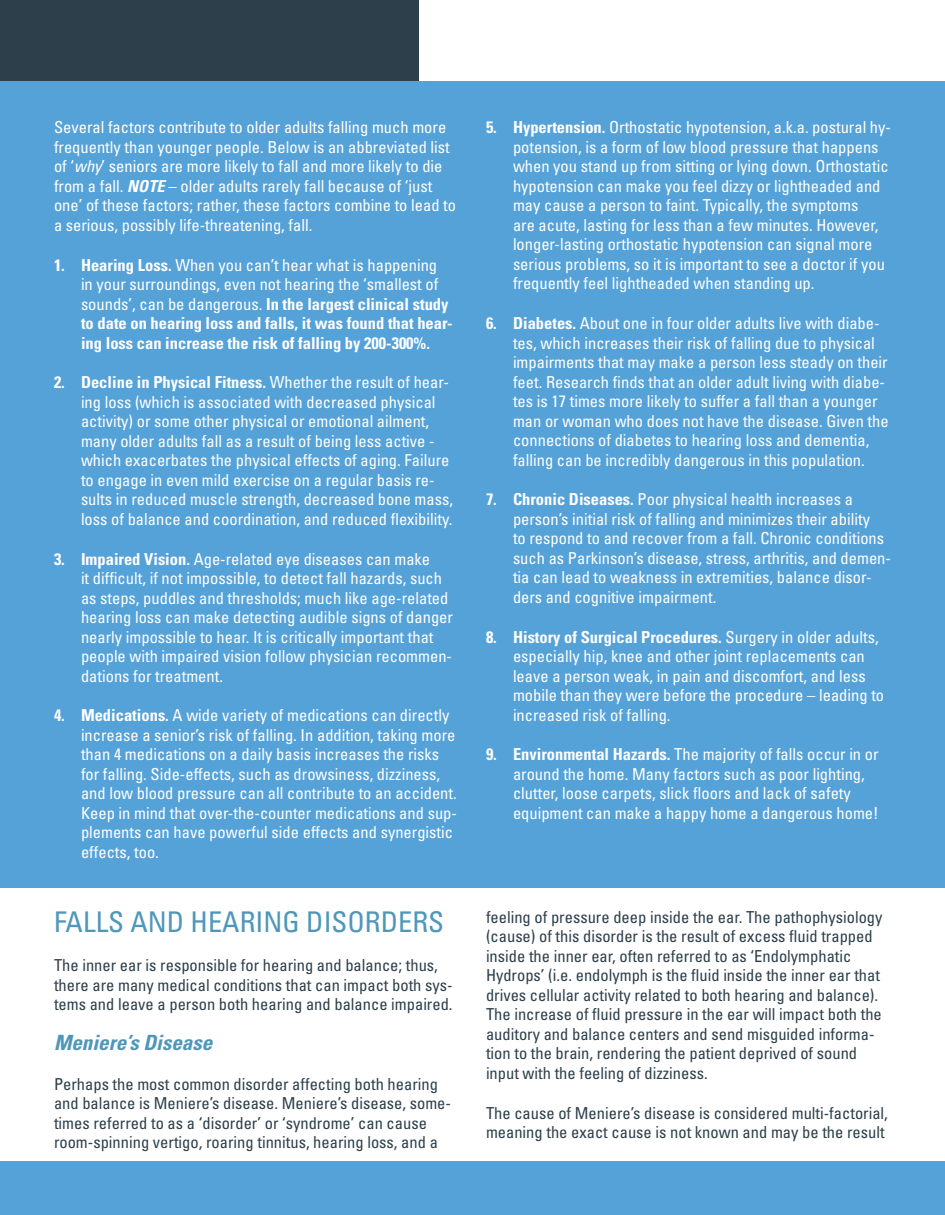
<style>
.page{position:relative;width:945px;height:1215px;background:#fff}
.page>*{position:absolute;margin:0;border:0;box-sizing:border-box;transform-origin:0 0}
.t1{font:condensed 28.5px "Univers LT Std";color:#4f97b9}
.t2{font:italic 700 condensed 21px "Univers LT Std";color:#4f97b9}
.t3{font:condensed 16.5px/19.5px "Univers LT Std";color:#fff}
.t4{font:condensed 16.5px/19.5px "Univers LT Std";color:#2c3f4b}
.t5{font:700 condensed 16.5px/19.5px "Univers LT Std";color:#fff}
.s1{font-style:italic}
.s2{font-weight:700;font-style:italic}
.s3{font-weight:400}
.s4{font-weight:700}
</style>
<div class="page">
<div style="left:0;top:0;width:418px;height:91px;background:#2c3f4b"></div>
<div style="left:0;top:81px;width:944px;height:806px;background:#55a2d9"></div>
<div style="left:0;top:1161px;width:945px;height:54px;background:#55a2d9"></div>
<p class="t3" style="left:54px;top:118px;width:404px">Several factors contribute to older adults falling much more frequently than younger people. Below is an abbreviated list of ‘<span class="s1">why</span>’ seniors are more likely to fall and more likely to die from a fall. <span class="s2">NOTE</span> – older adults rarely fall because of ‘just one’ of these factors; rather, these factors combine to lead to a serious, possibly life-threatening, fall.</p>
<p class="t5" style="left:81px;top:255px;width:373px;text-indent:-27px">1. Hearing Loss. <span class="s3">When you can’t hear what is happening in your surroundings, even not hearing the ‘smallest of sounds’, can be dangerous.</span> In the largest clinical study to date on hearing loss and falls, it was found that hear&shy;ing loss can increase the risk of falling by 200-300%.</p>
<p class="t3" style="left:81px;top:372px;width:374px;text-indent:-27px"><span class="s4">2. Decline in Physical Fitness.</span> Whether the result of hear&shy;ing loss (which is associated with decreased physical activity) or some other physical or emotional ailment, many older adults fall as a result of being less active - which exacerbates the physical effects of aging. Failure to engage in even mild exercise on a regular basis re&shy;sults in reduced muscle strength, decreased bone mass, loss of balance and coordination, and reduced flexibility.</p>
<p class="t3" style="left:81px;top:549px;width:374px;text-indent:-27px"><span class="s4">3. Impaired Vision.</span> Age-related eye diseases can make<br>it difficult, if not impossible, to detect fall hazards, such as steps, puddles and thresholds; much like age-related hearing loss can make detecting audible signs of danger nearly impossible to hear. It is critically important that people with impaired vision follow physician recommen&shy;dations for treatment.</p>
<p class="t3" style="left:81px;top:705px;width:378px;text-indent:-27px"><span class="s4">4. Medications.</span> A wide variety of medications can directly increase a senior’s risk of falling. In addition, taking more than 4 medications on a daily basis increases the risks for falling. Side-effects, such as drowsiness, dizziness, and low blood pressure can all contribute to an accident.<br>Keep in mind that over-the-counter medications and sup&shy;plements can have powerful side effects and synergistic effects, too.</p>
<p class="t1" style="left:54px;top:903px;width:392px">FALLS AND HEARING DISORDERS</p>
<p class="t4" style="left:54px;top:955px;width:400px">The inner ear is responsible for hearing and balance; thus, there are many medical conditions that can impact both sys&shy;tems and leave a person both hearing and balance impaired.</p>
<p class="t2" style="left:54px;top:1030px;width:160px">Meniere’s Disease</p>
<p class="t4" style="left:54px;top:1074px;width:399px">Perhaps the most common disorder affecting both hearing and balance is Meniere’s disease. Meniere’s disease, some&shy;times referred to as a ‘disorder’ or ‘syndrome’ can cause room-spinning vertigo, roaring tinnitus, hearing loss, and a</p>
<p class="t3" style="left:513px;top:118px;width:380px;text-indent:-27px"><span class="s4">5. Hypertension.</span> Orthostatic hypotension, a.k.a. postural hy&shy;potension, is a form of low blood pressure that happens when you stand up from sitting or lying down. Orthostatic hypotension can make you feel dizzy or lightheaded and may cause a person to faint. Typically, the symptoms<br>are acute, lasting for less than a few minutes. However, longer-lasting orthostatic hypotension can signal more serious problems, so it is important to see a doctor if you frequently feel lightheaded when standing up.</p>
<p class="t3" style="left:513px;top:313px;width:377px;text-indent:-27px"><span class="s4">6. Diabetes.</span> About one in four older adults live with diabe&shy;tes, which increases their risk of falling due to physical impairments that may make a person less steady on their feet. Research finds that an older adult living with diabe&shy;tes is 17 times more likely to suffer a fall than a younger man or woman who does not have the disease. Given the connections of diabetes to hearing loss and dementia, falling can be incredibly dangerous in this population.</p>
<p class="t3" style="left:513px;top:489px;width:380px;text-indent:-27px"><span class="s4">7. Chronic Diseases.</span> Poor physical health increases a person’s initial risk of falling and minimizes their ability<br>to respond to and recover from a fall. Chronic conditions such as Parkinson’s disease, stress, arthritis, and demen&shy;tia can lead to weakness in extremities, balance disor&shy;ders and cognitive impairment.</p>
<p class="t3" style="left:513px;top:627px;width:373px;text-indent:-27px"><span class="s4">8. History of Surgical Procedures.</span> Surgery in older adults, especially hip, knee and other joint replacements can leave a person weak, in pain and discomfort, and less mobile than they were before the procedure – leading to increased risk of falling.</p>
<p class="t3" style="left:513px;top:744px;width:367px;text-indent:-27px"><span class="s4">9. Environmental Hazards.</span> The majority of falls occur in or around the home. Many factors such as poor lighting, clutter, loose carpets, slick floors and lack of safety equipment can make a happy home a dangerous home!</p>
<p class="t4" style="left:486px;top:907px;width:398px">feeling of pressure deep inside the ear. The pathophysiology (cause) of this disorder is the result of excess fluid trapped inside the inner ear, often referred to as ‘Endolymphatic Hydrops’ (i.e. endolymph is the fluid inside the inner ear that drives cellular activity related to both hearing and balance).<br>The increase of fluid pressure in the ear will impact both the auditory and balance centers and send misguided informa&shy;tion to the brain, rendering the patient deprived of sound input with the feeling of dizziness.</p>
<p class="t4" style="left:486px;top:1103px;width:403px">The cause of Meniere’s disease is considered multi-factorial, meaning the exact cause is not known and may be the result</p>
</div>
